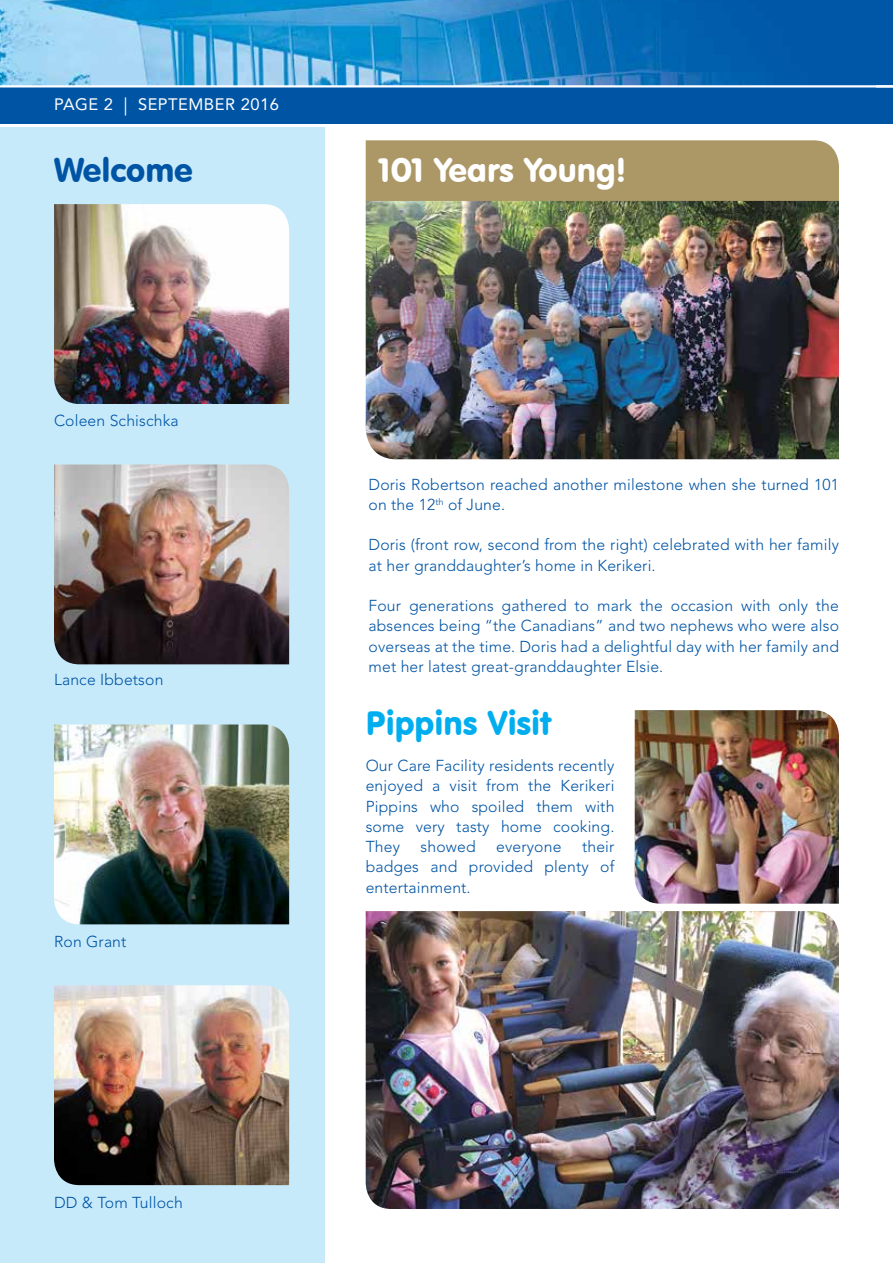
<style>
.page{position:relative;width:893px;height:1263px;background:#fff}
.page>*{position:absolute;margin:0;border:0;box-sizing:border-box;transform-origin:0 0}
.t1{font:33px "VAG Rounded BT";color:#fff}
.t2{font:33px "VAG Rounded BT";color:#00aeef}
.t3{font:33px "VAG Rounded BT";color:#0054a4}
.t4{font:16.5px "Avenir";letter-spacing:.03em;color:#fff}
.t5{font:300 15.75px/20.2px "Avenir";letter-spacing:.01em;color:#0054a4;text-align:justify}
.s1{font-size:18.15px}
</style>
<div class="page">
<img style="left:0;top:0;width:893px;height:85px">
<div style="left:0;top:86px;width:893px;height:38px;background:#0054a4"></div>
<hr style="left:0;top:85px;width:893px;height:2px;background:#fff">
<svg style="left:876px;top:85px;width:17px;height:1px"></svg>
<img style="left:366px;top:201px;width:473px;height:258px">
<div style="left:0;top:127px;width:324px;height:1136px;background:#c7eafb"></div>
<img style="left:54px;top:204px;width:235px;height:200px">
<img style="left:54px;top:464px;width:235px;height:200px">
<img style="left:54px;top:724px;width:235px;height:200px">
<img style="left:54px;top:985px;width:235px;height:200px">
<div style="left:366px;top:140px;width:473px;height:61px;background:#ac9766"></div>
<img style="left:635px;top:710px;width:204px;height:194px">
<img style="left:366px;top:911px;width:473px;height:298px">
<p class="t4" style="left:54px;top:95px;width:226px">PAGE 2 <span class="s1">|</span> SEPTEMBER 2016</p>
<h1 class="t3" style="left:54px;top:149px;width:140px">Welcome</h1>
<h1 class="t1" style="left:379px;top:150px;width:248px">101 Years Young!</h1>
<p class="t5" style="left:54px;top:411px;width:126px">Coleen Schischka</p>
<p class="t5" style="left:54px;top:669px;width:111px">Lance Ibbetson</p>
<p class="t5" style="left:54px;top:931px;width:74px">Ron Grant</p>
<p class="t5" style="left:369px;top:474px;width:472px">Doris Robertson reached another milestone when she turned 101 on the 12<sup>th</sup> of June.</p>
<p class="t5" style="left:369px;top:535px;width:472px">Doris (front row, second from the right) celebrated with her family at her granddaughter’s home in Kerikeri.</p>
<p class="t5" style="left:369px;top:595px;width:472px">Four generations gathered to mark the occasion with only the absences being “the Canadians” and two nephews who were also overseas at the time. Doris had a delightful day with her family and met her latest great-granddaughter Elsie.</p>
<h1 class="t2" style="left:366px;top:703px;width:187px">Pippins Visit</h1>
<p class="t5" style="left:366px;top:755px;width:250px">Our Care Facility residents recently enjoyed a visit from the Kerikeri Pippins who spoiled them with some very tasty home cooking.<br>They</p>
<p class="t5" style="left:366px;top:836px;width:250px;text-indent:216px">their badges and provided plenty of entertainment.</p>
<p class="t5" style="left:421px;top:836px;width:57px">showed</p>
<p class="t5" style="left:496px;top:836px;width:67px">everyone</p>
<p class="t5" style="left:54px;top:1192px;width:130px">DD &amp; Tom Tulloch</p>
</div>
